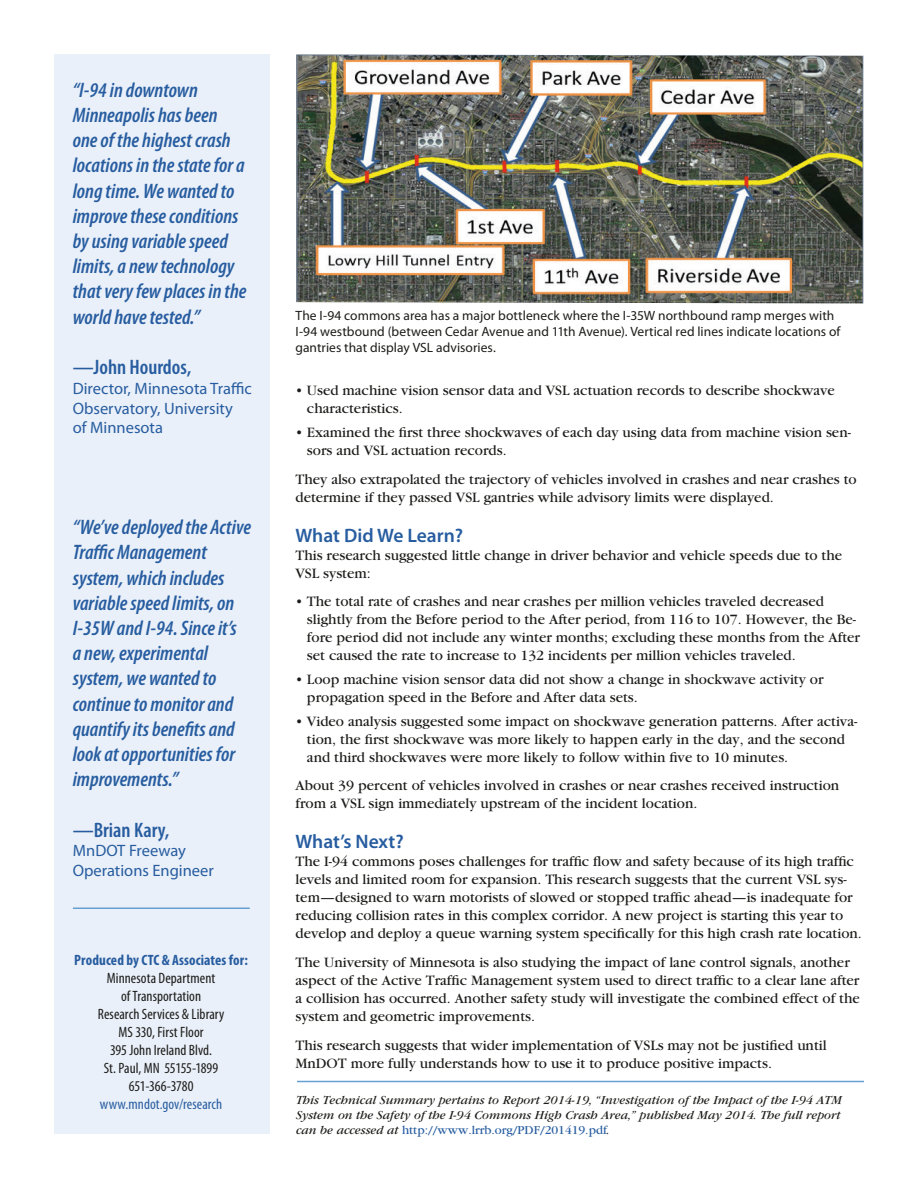
<style>
.page{position:relative;width:918px;height:1188px;background:#fff}
.page>*{position:absolute;margin:0;border:0;box-sizing:border-box;transform-origin:0 0}
.Quote_Blue_Ital{font:italic 600 condensed 21px/25.2px "Myriad Pro";color:#275da0}
.Quote_Name_Credit{font:600 condensed 21px "Myriad Pro";color:#275da0}
.Subhead{font:600 19.5px "Myriad Pro";color:#275da0}
.Quote_Credit_Title{font:16.5px/19.8px "Myriad Pro";color:#275da0}
.Bullet_points_-_last{font:15px/18px "Garamond";color:#1c1c1a}
.Bullet_points{font:15px/18px "Garamond";color:#1c1c1a}
.Sidebar_contact_name{font:condensed 15px/18px "Myriad Pro";letter-spacing:.005em;color:#1c1c1a;text-align:center}
.Sidebar_contact_name-2{font:condensed 15px/18px "Myriad Pro";letter-spacing:.005em;color:#275da0;text-align:center}
.Sidebar_page_2_subhe{font:700 condensed 15px "Myriad Pro";letter-spacing:.005em;color:#275da0}
.Caption_Left_Justifi{font:13.5px/16.2px "Myriad Pro";letter-spacing:.005em;color:#1c1c1a}
.t1{font:italic 12.75px/15.3px "Garamond";color:#1c1c1a;text-align:justify}
.s1{color:#1c1c1a}
.s2{font-style:normal;color:#275da0}
</style>
<div class="page">
<div style="left:54px;top:54px;width:216px;height:1080px;background:#eaf0f9"></div>
<hr style="left:297px;top:1081px;width:567px;height:1px;background:#65a0d2">
<img style="left:296px;top:54px;width:567px;height:249px">
<hr style="left:73px;top:908px;width:177px;height:1px;background:#65a0d2">
<p class="Quote_Blue_Ital" style="left:73px;top:78px;width:175px">“I-94 in downtown<br>Minneapolis has been one of the highest crash locations in the state for a long time. We wanted to improve these conditions by using variable speed limits, a new technology that very few places in the world have tested.”</p>
<p class="Quote_Name_Credit" style="left:73px;top:354px;width:120px">—John Hourdos,</p>
<p class="Quote_Credit_Title" style="left:73px;top:378px;width:181px">Director, Minnesota Traffic<br>Observatory, University<br>of Minnesota</p>
<p class="Quote_Blue_Ital" style="left:73px;top:515px;width:180px">“We’ve deployed the Active<br>Traffic Management system, which includes variable speed limits, on<br>I-35W and I-94. Since it’s<br>a new, experimental system, we wanted to continue to monitor and quantify its benefits and look at opportunities for improvements.”</p>
<p class="Quote_Name_Credit" style="left:73px;top:817px;width:98px">—Brian Kary,</p>
<p class="Quote_Credit_Title" style="left:73px;top:841px;width:143px">MnDOT Freeway<br>Operations Engineer</p>
<p class="Sidebar_page_2_subhe" style="left:74px;top:950px;width:175px">Produced by CTC &amp; Associates for:</p>
<p class="Sidebar_contact_name" style="left:98px;top:968px;width:128px">Minnesota Department<br>of Transportation<br>Research Services &amp; Library<br>MS 330, First Floor<br>395 John Ireland Blvd.<br>St. Paul, MN 55155-1899</p>
<p class="Sidebar_contact_name-2" style="left:100px;top:1076px;width:124px"><span class="s1">651-366-3780 </span>www.mndot.gov/research</p>
<p class="Caption_Left_Justifi" style="left:296px;top:307px;width:546px">The I-94 commons area has a major bottleneck where the I-35W northbound ramp merges with<br>I-94 westbound (between Cedar Avenue and 11th Avenue). Vertical red lines indicate locations of gantries that display VSL advisories.</p>
<p class="Bullet_points" style="left:307px;top:382px;width:530px;text-indent:-11px">• Used machine vision sensor data and VSL actuation records to describe shockwave characteristics.</p>
<p class="Bullet_points_-_last" style="left:307px;top:424px;width:546px;text-indent:-11px">• Examined the first three shockwaves of each day using data from machine vision sen&shy;sors and VSL actuation records.</p>
<p class="Bullet_points_-_last" style="left:296px;top:470px;width:563px">They also extrapolated the trajectory of vehicles involved in crashes and near crashes to determine if they passed VSL gantries while advisory limits were displayed.</p>
<p class="Subhead" style="left:296px;top:523px;width:169px">What Did We Learn?</p>
<p class="Bullet_points_-_last" style="left:296px;top:546px;width:548px">This research suggested little change in driver behavior and vehicle speeds due to the<br>VSL system:</p>
<p class="Bullet_points" style="left:307px;top:593px;width:555px;text-indent:-11px">• The total rate of crashes and near crashes per million vehicles traveled decreased slightly from the Before period to the After period, from 116 to 107. However, the Be&shy;fore period did not include any winter months; excluding these months from the After set caused the rate to increase to 132 incidents per million vehicles traveled.</p>
<p class="Bullet_points" style="left:307px;top:671px;width:518px;text-indent:-11px">• Loop machine vision sensor data did not show a change in shockwave activity or propagation speed in the Before and After data sets.</p>
<p class="Bullet_points_-_last" style="left:307px;top:712px;width:552px;text-indent:-11px">• Video analysis suggested some impact on shockwave generation patterns. After activa&shy;tion, the first shockwave was more likely to happen early in the day, and the second and third shockwaves were more likely to follow within five to 10 minutes.</p>
<p class="Bullet_points_-_last" style="left:296px;top:777px;width:545px">About 39 percent of vehicles involved in crashes or near crashes received instruction from a VSL sign immediately upstream of the incident location.</p>
<p class="Subhead" style="left:296px;top:829px;width:110px">What’s Next?</p>
<p class="Bullet_points_-_last" style="left:296px;top:853px;width:568px">The I-94 commons poses challenges for traffic flow and safety because of its high traffic levels and limited room for expansion. This research suggests that the current VSL sys&shy;tem—designed to warn motorists of slowed or stopped traffic ahead—is inadequate for reducing collision rates in this complex corridor. A new project is starting this year to develop and deploy a queue warning system specifically for this high crash rate location.</p>
<p class="Bullet_points_-_last" style="left:296px;top:953px;width:566px">The University of Minnesota is also studying the impact of lane control signals, another aspect of the Active Traffic Management system used to direct traffic to a clear lane after a collision has occurred. Another safety study will investigate the combined effect of the system and geometric improvements.</p>
<p class="Bullet_points_-_last" style="left:296px;top:1036px;width:533px">This research suggests that wider implementation of VSLs may not be justified until<br>MnDOT more fully understands how to use it to produce positive impacts.</p>
<p class="t1" style="left:296px;top:1092px;width:547px">This Technical Summary pertains to Report 2014-19, “Investigation of the Impact of the I-94 ATM System on the Safety of the I-94 Commons High Crash Area,” published May 2014. The full report can be accessed at <span class="s2">http://www.lrrb.org/PDF/201419.pdf</span>.</p>
</div>
